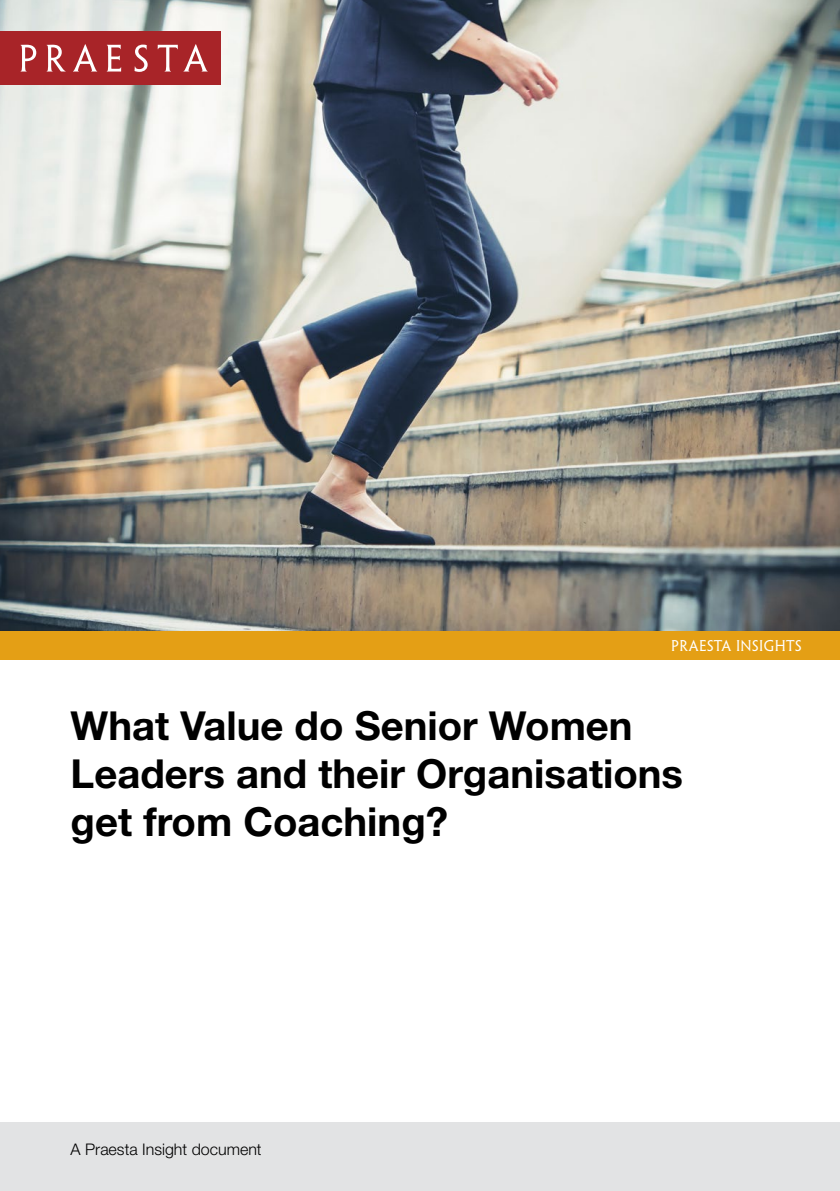
<style>
.page{position:relative;width:840px;height:1191px;background:#fff}
.page>*{position:absolute;margin:0;border:0;box-sizing:border-box;transform-origin:0 0}
.t1{font:700 40px/48px "Helvetica Neue LT Std";color:#000}
.t2{font:300 16px "Helvetica Neue LT Std";color:#000}
.t3{font:14px "Penumbra MM 365 500";letter-spacing:.03em;color:#fff}
</style>
<div class="page">
<img style="left:0;top:0;width:839px;height:631px">
<div style="left:0;top:1123px;width:839px;height:68px;background:#e2e3e4"></div>
<div style="left:0;top:631px;width:839px;height:29px;background:#e49f15"></div>
<div style="left:0;top:31px;width:220px;height:54px;background:#a82428"></div>
<svg style="left:20px;top:44px;width:101px;height:28px"></svg>
<svg style="left:134px;top:44px;width:73px;height:28px"></svg>
<p class="t3" style="left:671px;top:638px;width:132px">PRAESTA INSIGHTS</p>
<p class="t1" style="left:71px;top:700px;width:613px">What Value do Senior Women<br>Leaders and their Organisations get from Coaching?</p>
<p class="t2" style="left:71px;top:1139px;width:192px">A Praesta Insight document</p>
</div>
